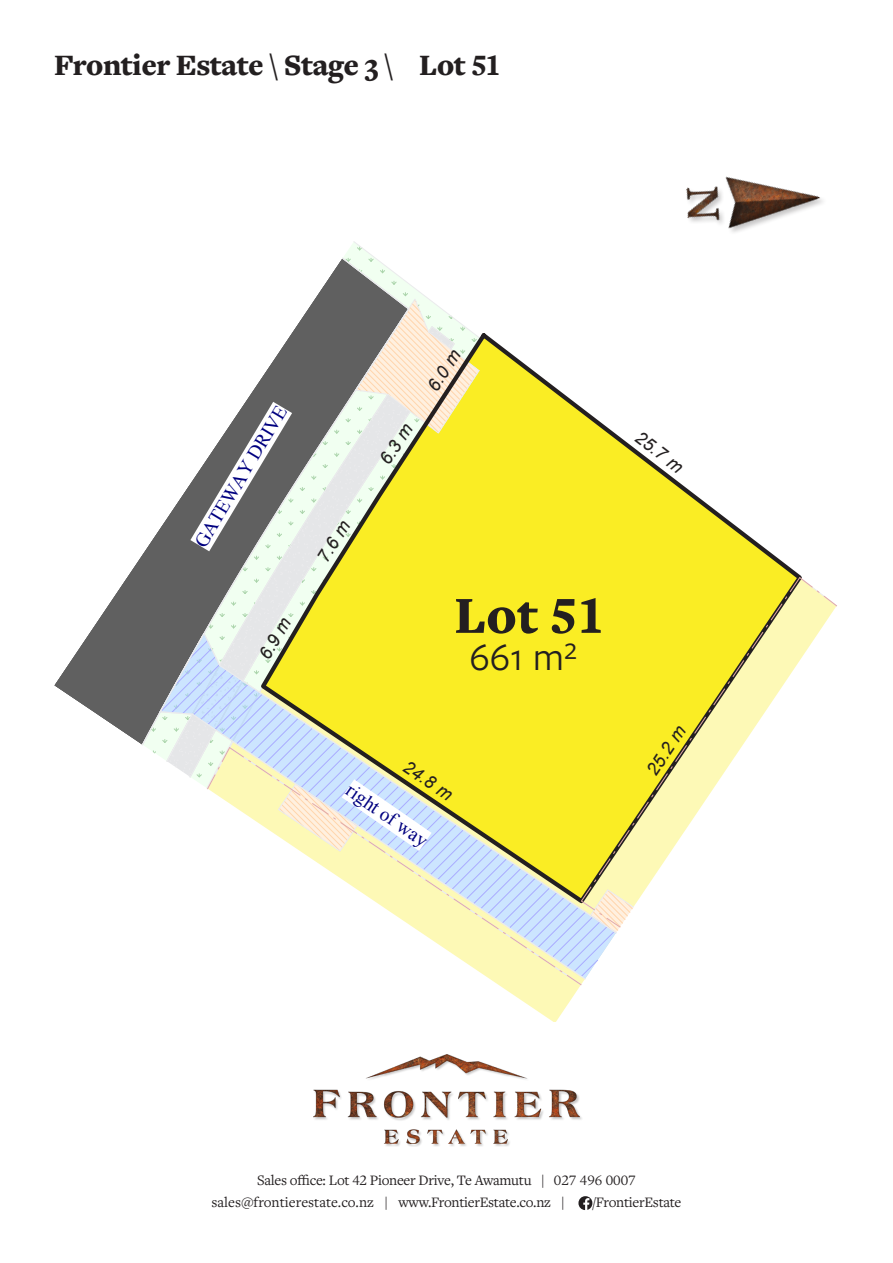
<style>
.page{position:relative;width:893px;height:1263px;background:#fff}
.page>*{position:absolute;margin:0;border:0;box-sizing:border-box;transform-origin:0 0}
.t1{font:900 54px "Freight Text Pro";color:#231f20}
.t2{font:40.5px "Freight Sans Pro";color:#231f20}
.t3{font:900 30.75px "Freight Text Pro";letter-spacing:-.02em;color:#231f20}
.t4{font:19.35px "Times New Roman";color:#000080}
.t5{font:italic 18px "Arial";color:#231f20}
.t6{font:15px/22.5px "Freight Text Pro";letter-spacing:-.02em;color:#231f20}
</style>
<div class="page">
<svg style="left:578px;top:1196px;width:14px;height:14px"></svg>
<div style="left:313px;top:1054px;width:270px;height:93px;background:#231f20;opacity:.25"></div>
<img style="left:313px;top:1054px;width:267px;height:90px">
<img style="left:686px;top:176px;width:135px;height:56px">
<svg style="left:500px;top:986px;width:80px;height:36px"></svg>
<svg style="left:54px;top:555px;width:88px;height:190px"></svg>
<svg style="left:142px;top:241px;width:695px;height:745px"></svg>
<h3 class="t3" style="left:54px;top:45px;width:448px">Frontier Estate \ Stage 3 \ Lot 51</h3>
<p class="t4" style="left:188px;top:539px;width:163px;rotate:-59deg">GATEWAY DRIVE</p>
<p class="t5" style="left:253px;top:652px;width:47px;rotate:-60deg">6.9 m</p>
<p class="t5" style="left:312px;top:554px;width:47px;rotate:-58deg">7.6 m</p>
<p class="t5" style="left:374px;top:457px;width:47px;rotate:-57deg">6.3 m</p>
<p class="t5" style="left:422px;top:383px;width:47px;rotate:-57deg">6.0 m</p>
<h1 class="t1" style="left:454px;top:579px;width:152px">Lot 51</h1>
<h2 class="t2" style="left:470px;top:630px;width:109px">661 m²</h2>
<p class="t5" style="left:412px;top:755px;width:57px;rotate:34deg">24.8 m</p>
<p class="t4" style="left:356px;top:777px;width:96px;rotate:35deg">right of way</p>
<p class="t5" style="left:644px;top:426px;width:57px;rotate:37deg">25.7 m</p>
<p class="t5" style="left:641px;top:767px;width:57px;rotate:-56deg">25.2 m</p>
<p class="t6" style="left:212px;top:1168px;width:426px;text-indent:46px">Sales office: Lot 42 Pioneer Drive, Te Awamutu | 027 496 0007 sales@frontierestate.co.nz | www.FrontierEstate.co.nz |</p>
<p class="t6" style="left:592px;top:1190px;width:91px">/FrontierEstate</p>
</div>
